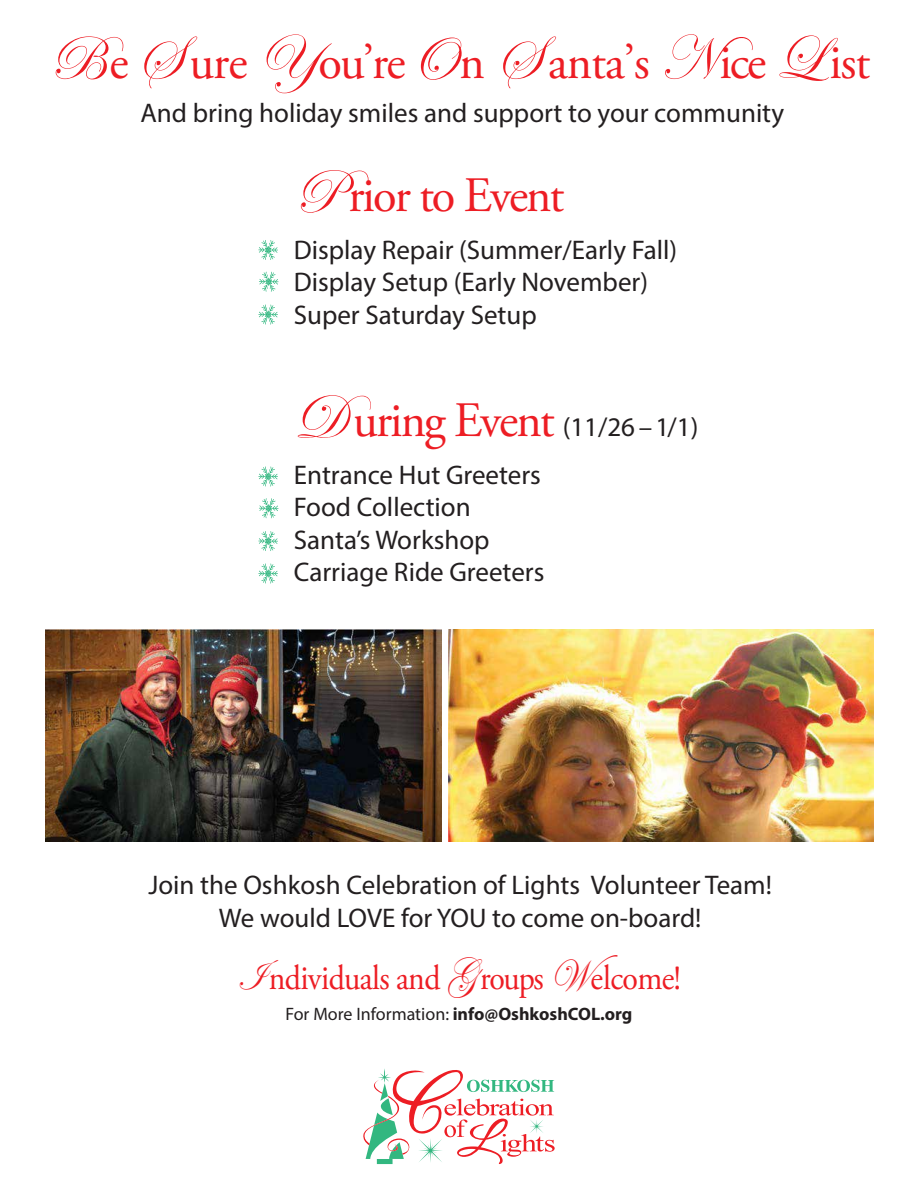
<style>
.page{position:relative;width:918px;height:1188px;background:#fff}
.page>*{position:absolute;margin:0;border:0;box-sizing:border-box;transform-origin:0 0}
.t1{font:49.5px "Adobe Garamond Pro";letter-spacing:-.02em;color:#ed1d24}
.t2{font:49.5px "Adobe Garamond Pro";letter-spacing:-.04em;color:#ed1d24}
.t3{font:34.8px "Adobe Garamond Pro";letter-spacing:-.02em;color:#ed1d24;scale:.91 1}
.t4{font:27px/32.4px "Myriad Pro";color:#231f20}
.t5{font:18px "Myriad Pro";color:#231f20}
.s1{font-family:"Edwardian Script ITC";font-size:62.85px}
.s2{font-family:"Edwardian Script ITC";font-size:62.85px;color:#ed1d24}
.s3{font-family:"Adobe Garamond Pro";font-size:49.5px;color:#ed1d24}
.s4{font-family:"Edwardian Script ITC";font-size:44.25px}
.s5{font-weight:700}
</style>
<div class="page">
<svg style="left:363px;top:1068px;width:192px;height:96px"></svg>
<img style="left:448px;top:630px;width:425px;height:211px">
<img style="left:45px;top:629px;width:397px;height:212px">
<svg style="left:258px;top:240px;width:20px;height:20px"></svg>
<svg style="left:259px;top:271px;width:20px;height:21px"></svg>
<svg style="left:258px;top:304px;width:20px;height:21px"></svg>
<svg style="left:258px;top:466px;width:20px;height:21px"></svg>
<svg style="left:259px;top:498px;width:20px;height:20px"></svg>
<svg style="left:258px;top:531px;width:20px;height:20px"></svg>
<svg style="left:258px;top:563px;width:20px;height:21px"></svg>
<h1 class="t1" style="left:49px;top:32px;width:823px"><span class="s1">B</span>e <span class="s1">S</span> ure <span class="s1">Y</span>ou’re<span class="s1">O</span>n <span class="s1">S</span> anta’s <span class="s1">N</span>ice <span class="s1">L</span>ist</h1>
<p class="t4" style="left:140px;top:97px;width:645px">And bring holiday smiles and support to your community</p>
<h1 class="t2" style="left:294px;top:166px;width:272px"><span class="s1">P</span>rior to Event</h1>
<p class="t4" style="left:294px;top:233px;width:385px">Display Repair (Summer/Early Fall)<br>Display Setup (Early November)<br>Super Saturday Setup</p>
<p class="t4" style="left:294px;top:403px;width:406px;line-height:47.4px"><span class="s2">D</span><span class="s3">uring Event</span> (11/26 –1/1)<br>Entrance Hut Greeters</p>
<p class="t4" style="left:294px;top:491px;width:252px">Food Collection<br>Santa’s Workshop<br>Carriage Ride Greeters</p>
<p class="t4" style="left:148px;top:869px;width:625px;text-align:center">Join the Oshkosh Celebration of Lights Volunteer Team!<br>We would LOVE for YOU to come on-board!</p>
<p class="t3" style="left:237px;top:957px;width:489px"><span class="s4">I</span>ndividuals and <span class="s4">G</span>roups <span class="s4">W</span>elcome!</p>
<p class="t5" style="left:286px;top:1003px;width:348px">For More Information: <span class="s5">info@OshkoshCOL.org</span></p>
</div>
